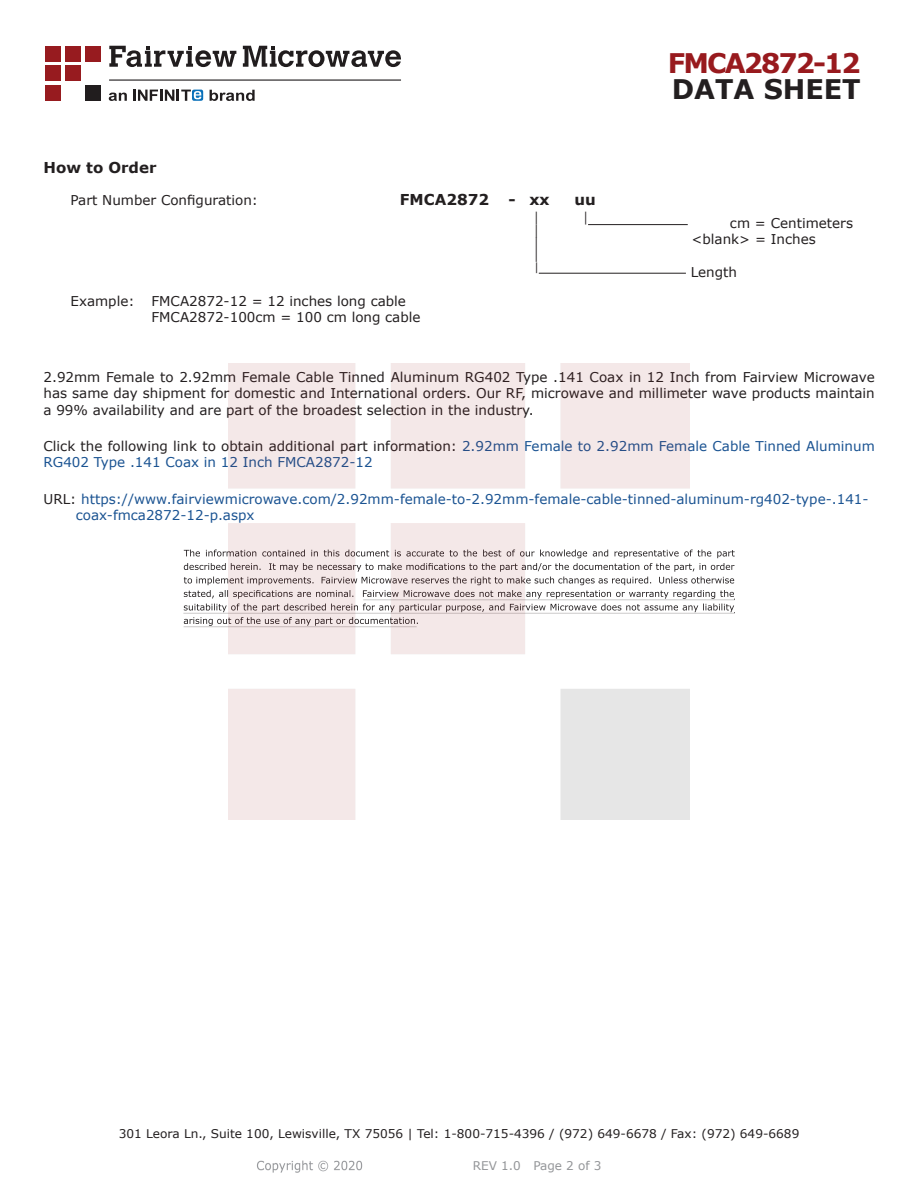
<style>
.page{position:relative;width:918px;height:1188px;background:#fff}
.page>*{position:absolute;margin:0;border:0;box-sizing:border-box;transform-origin:0 0}
.FM{font:700 27px "Verdana";letter-spacing:-.07em;color:#981a1e}
.t1{font:700 27px "Verdana";color:#231f20}
.Specs_Para{font:25.8px "Verdana";color:#231f20;scale:.39 1}
.Specs_Para-2{font:700 15px "Verdana";color:#231f20}
.Head1_for_Compliance{font:700 15px "Verdana";color:#231f20}
.Web_Description_Para{font:13.5px/16.2px "Verdana";color:#231f20;text-align:justify}
.Web_Description_Para-2{font:13.5px/16.2px "Verdana";color:#1a5392}
.URL_para{font:13.5px/16.2px "Verdana";color:#1a5392}
.Specs_Para-3{font:13.5px "Verdana";color:#231f20}
.Specs_Para-4{font:13.5px "Verdana";color:#231f20;scale:.75 1}
.t2{font:12px "Verdana";color:#231f20}
.REV_Info{font:12px "Verdana";color:#939598}
.Specs_Para-5{font:11.25px "Verdana";color:#231f20;scale:.86 1}
.s1{color:#231f20}
</style>
<div class="page">
<hr style="left:588px;top:224px;width:100px;height:1px;background:#231f20">
<hr style="left:539px;top:273px;width:147px;height:1px;background:#231f20">
<svg style="left:184px;top:550px;width:551px;height:76px"></svg>
<hr style="left:363px;top:599px;width:372px;height:1px;background:#231f20">
<hr style="left:183px;top:613px;width:551px;height:1px;background:#231f20">
<hr style="left:184px;top:626px;width:233px;height:1px;background:#231f20">
<img style="left:257px;top:1160px;width:106px;height:13px">
<img style="left:228px;top:364px;width:462px;height:456px">
<div style="left:45px;top:46px;width:16px;height:15px;background:#971b1f"></div>
<div style="left:65px;top:66px;width:16px;height:15px;background:#971b1f"></div>
<div style="left:85px;top:85px;width:16px;height:16px;background:#211d1e"></div>
<div style="left:45px;top:85px;width:16px;height:16px;background:#971b1f"></div>
<div style="left:85px;top:46px;width:16px;height:15px;background:#971b1f"></div>
<div style="left:45px;top:66px;width:16px;height:15px;background:#971b1f"></div>
<div style="left:65px;top:46px;width:16px;height:15px;background:#971b1f"></div>
<svg style="left:109px;top:46px;width:292px;height:21px"></svg>
<svg style="left:192px;top:90px;width:11px;height:11px"></svg>
<svg style="left:133px;top:90px;width:68px;height:11px"></svg>
<svg style="left:210px;top:90px;width:45px;height:11px"></svg>
<svg style="left:109px;top:93px;width:18px;height:8px"></svg>
<hr style="left:109px;top:80px;width:292px;height:1px;background:#211d1e">
<p class="FM" style="left:668px;top:44px;width:194px">FMCA2872-12</p>
<p class="t1" style="left:672px;top:70px;width:191px">DATA SHEET</p>
<p class="Head1_for_Compliance" style="left:44px;top:157px;width:115px">How to Order</p>
<p class="Specs_Para-3" style="left:70px;top:191px;width:189px">Part Number Configuration:</p>
<p class="Specs_Para-2" style="left:400px;top:189px;width:91px">FMCA2872</p>
<p class="Specs_Para-2" style="left:509px;top:189px;width:43px">- xx</p>
<p class="Specs_Para-2" style="left:575px;top:189px;width:23px">uu</p>
<p class="Specs_Para-4" style="left:534px;top:208px;width:8px">|</p>
<p class="Specs_Para-4" style="left:584px;top:208px;width:8px">|</p>
<p class="Specs_Para-3" style="left:730px;top:214px;width:125px">cm = Centimeters</p>
<p class="Specs_Para-4" style="left:534px;top:221px;width:8px">|</p>
<p class="Specs_Para-3" style="left:692px;top:230px;width:126px">&lt;blank&gt; = Inches</p>
<p class="Specs_Para" style="left:534px;top:230px;width:13px">|</p>
<p class="Specs_Para-5" style="left:534px;top:259px;width:7px">|</p>
<p class="Specs_Para-3" style="left:691px;top:262px;width:48px">Length</p>
<p class="Specs_Para-3" style="left:70px;top:292px;width:66px">Example:</p>
<p class="Specs_Para-3" style="left:152px;top:292px;width:256px">FMCA2872-12 = 12 inches long cable</p>
<p class="Specs_Para-3" style="left:152px;top:308px;width:271px">FMCA2872-100cm = 100 cm long cable</p>
<p class="Web_Description_Para" style="left:44px;top:369px;width:833px">2.92mm Female to 2.92mm Female Cable Tinned Aluminum RG402 Type .141 Coax in 12 Inch from Fairview Microwave has same day shipment for domestic and International orders. Our RF, microwave and millimeter wave products maintain a 99% availability and are part of the broadest selection in the industry.</p>
<p class="Web_Description_Para-2" style="left:44px;top:438px;width:833px"><span class="s1">Click the following link to obtain additional part information:</span> 2.92mm Female to 2.92mm Female Cable Tinned Aluminum<br>RG402 Type .141 Coax in 12 Inch FMCA2872-12</p>
<p class="URL_para" style="left:76px;top:490px;width:794px;text-indent:-32px"><span class="s1">URL:</span> https://www.fairviewmicrowave.com/2.92mm-female-to-2.92mm-female-cable-tinned-aluminum-rg402-type-.141- coax-fmca2872-12-p.aspx</p>
<p class="t2" style="left:119px;top:1125px;width:682px">301 Leora Ln., Suite 100, Lewisville, TX 75056 | Tel: 1-800-715-4396 / (972) 649-6678 / Fax: (972) 649-6689</p>
<p class="REV_Info" style="left:473px;top:1157px;width:130px">REV 1.0 Page 2 of 3</p>
</div>
